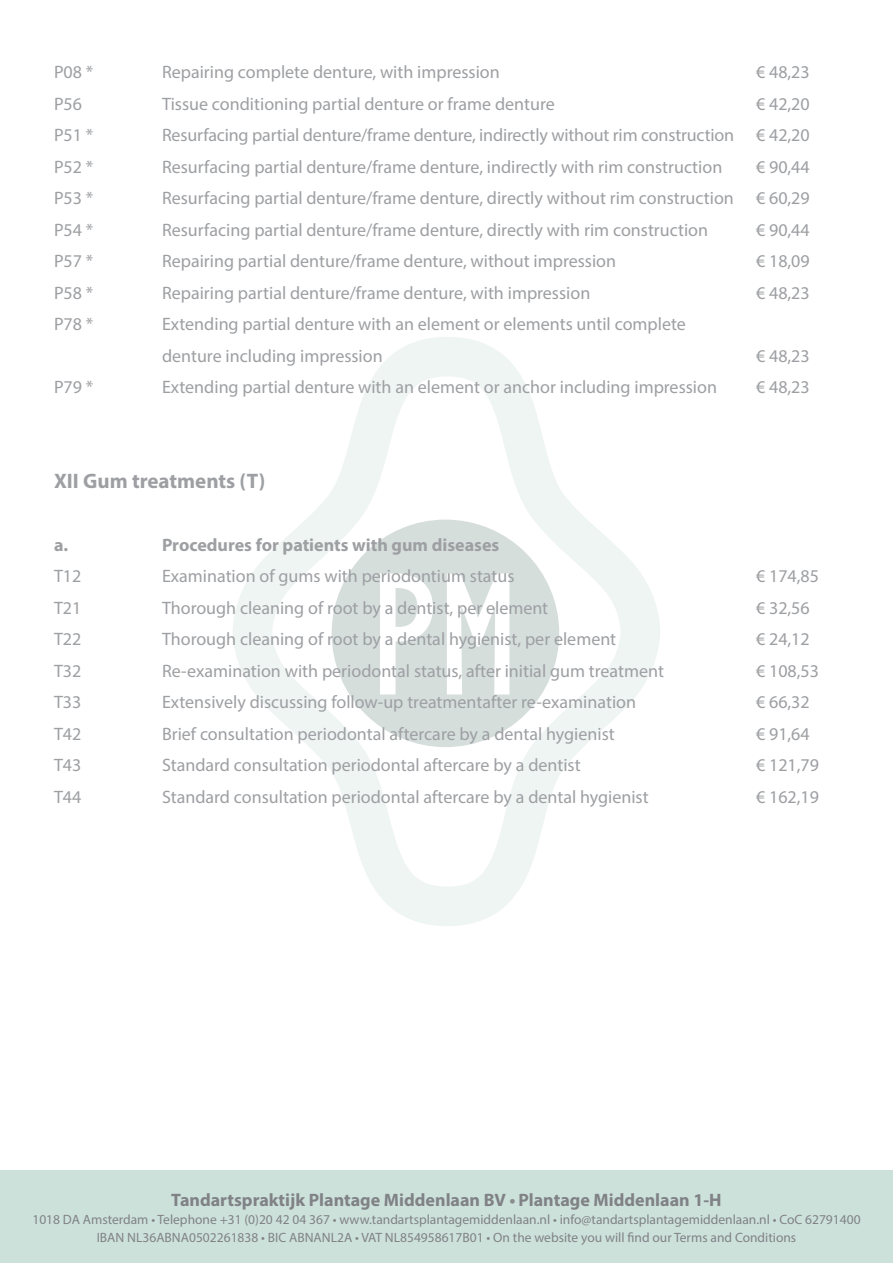
<style>
.page{position:relative;width:893px;height:1263px;background:#fff}
.page>*{position:absolute;margin:0;border:0;box-sizing:border-box;transform-origin:0 0}
.t1{font:700 21px "Myriad Pro";color:#9d9fa2}
.t2{font:18px/31.5px "Myriad Pro";color:#9d9fa2}
.t3{font:700 18px "Myriad Pro";color:#808285}
.t4{font:700 18px "Myriad Pro";color:#9d9fa2}
.t5{font:13.5px/18px "Myriad Pro";color:#808285;text-align:center}
.s1{color:#8a8c8f}
</style>
<div class="page">
<div style="left:0;top:1171px;width:893px;height:92px;background:#cde1db"></div>
<svg style="left:233px;top:337px;width:427px;height:589px"></svg>
<svg style="left:380px;top:573px;width:53px;height:121px"></svg>
<svg style="left:447px;top:573px;width:62px;height:121px"></svg>
<p class="t2" style="left:54px;top:56px;width:41px">P08 *</p>
<p class="t2" style="left:162px;top:56px;width:339px">Repairing complete denture, with impression</p>
<p class="t2" style="left:756px;top:56px;width:55px">€ 48,23</p>
<p class="t2" style="left:54px;top:88px;width:30px">P56</p>
<p class="t2" style="left:162px;top:88px;width:394px">Tissue conditioning partial denture or frame denture</p>
<p class="t2" style="left:756px;top:88px;width:55px">€ 42,20</p>
<p class="t2" style="left:54px;top:119px;width:41px">P51 *</p>
<p class="t2" style="left:162px;top:119px;width:649px">Resurfacing partial denture/frame denture, indirectly without rim construction € 42,20</p>
<p class="t2" style="left:54px;top:151px;width:41px">P52 *</p>
<p class="t2" style="left:162px;top:151px;width:562px">Resurfacing partial denture/frame denture, indirectly with rim construction</p>
<p class="t2" style="left:756px;top:151px;width:55px">€ 90,44</p>
<p class="t2" style="left:54px;top:182px;width:41px">P53 *</p>
<p class="t2" style="left:162px;top:182px;width:649px">Resurfacing partial denture/frame denture, directly without rim construction € 60,29</p>
<p class="t2" style="left:54px;top:214px;width:41px">P54 *</p>
<p class="t2" style="left:162px;top:214px;width:548px">Resurfacing partial denture/frame denture, directly with rim construction</p>
<p class="t2" style="left:756px;top:214px;width:55px">€ 90,44</p>
<p class="t2" style="left:54px;top:245px;width:41px">P57 *</p>
<p class="t2" style="left:162px;top:245px;width:456px">Repairing partial denture/frame denture, without impression</p>
<p class="t2" style="left:756px;top:245px;width:55px">€ 18,09</p>
<p class="t2" style="left:54px;top:277px;width:41px">P58 *</p>
<p class="t2" style="left:162px;top:277px;width:430px">Repairing partial denture/frame denture, with impression</p>
<p class="t2" style="left:756px;top:277px;width:55px">€ 48,23</p>
<p class="t2" style="left:54px;top:308px;width:41px">P78 *</p>
<p class="t2" style="left:162px;top:308px;width:525px">Extending partial denture with an element or elements until complete denture including impression</p>
<p class="t2" style="left:756px;top:340px;width:55px">€ 48,23</p>
<p class="t2" style="left:54px;top:371px;width:41px">P79 *</p>
<p class="t2" style="left:162px;top:371px;width:556px">Extending partial denture with an element or anchor including impression</p>
<p class="t2" style="left:756px;top:371px;width:55px">€ 48,23</p>
<p class="t1" style="left:54px;top:467px;width:213px">XII Gum treatments (T)</p>
<p class="t4" style="left:54px;top:533px;width:16px">a.</p>
<p class="t4" style="left:162px;top:533px;width:339px">Procedures for patients with gum diseases</p>
<p class="t2" style="left:54px;top:560px;width:29px">T12</p>
<p class="t2" style="left:162px;top:560px;width:354px">Examination of gums with periodontium status</p>
<p class="t2" style="left:756px;top:560px;width:64px">€ 174,85</p>
<p class="t2" style="left:54px;top:592px;width:29px">T21</p>
<p class="t2" style="left:162px;top:592px;width:388px">Thorough cleaning of root by a dentist, per element</p>
<p class="t2" style="left:756px;top:592px;width:55px">€ 32,56</p>
<p class="t2" style="left:54px;top:623px;width:29px">T22</p>
<p class="t2" style="left:162px;top:623px;width:456px">Thorough cleaning of root by a dental hygienist, per element</p>
<p class="t2" style="left:756px;top:623px;width:55px">€ 24,12</p>
<p class="t2" style="left:54px;top:655px;width:29px">T32</p>
<p class="t2" style="left:162px;top:655px;width:503px">Re-examination with periodontal status, after initial gum treatment</p>
<p class="t2" style="left:756px;top:655px;width:64px">€ 108,53</p>
<p class="t2" style="left:54px;top:686px;width:29px">T33</p>
<p class="t2" style="left:162px;top:686px;width:476px">Extensively discussing follow-up treatmentafter re-examination</p>
<p class="t2" style="left:756px;top:686px;width:55px">€ 66,32</p>
<p class="t2" style="left:54px;top:718px;width:29px">T42</p>
<p class="t2" style="left:162px;top:718px;width:454px">Brief consultation periodontal aftercare by a dental hygienist</p>
<p class="t2" style="left:756px;top:718px;width:55px">€ 91,64</p>
<p class="t2" style="left:54px;top:749px;width:29px">T43</p>
<p class="t2" style="left:162px;top:749px;width:420px">Standard consultation periodontal aftercare by a dentist</p>
<p class="t2" style="left:756px;top:749px;width:64px">€ 121,79</p>
<p class="t2" style="left:54px;top:781px;width:29px">T44</p>
<p class="t2" style="left:162px;top:781px;width:488px">Standard consultation periodontal aftercare by a dental hygienist</p>
<p class="t2" style="left:756px;top:781px;width:64px">€ 162,19</p>
<p class="t3" style="left:171px;top:1188px;width:552px">Tandartspraktijk Plantage Middenlaan BV <span class="s1">•</span> Plantage Middenlaan 1-H</p>
<p class="t5" style="left:32px;top:1210px;width:830px">1018 DA Amsterdam • Telephone +31 (0)20 42 04 367 • www.tandartsplantagemiddenlaan.nl • info@tandartsplantagemiddenlaan.nl • CoC 62791400<br>IBAN NL36ABNA0502261838 • BIC ABNANL2A • VAT NL854958617B01 • On the website you will find our Terms and Conditions</p>
</div>
